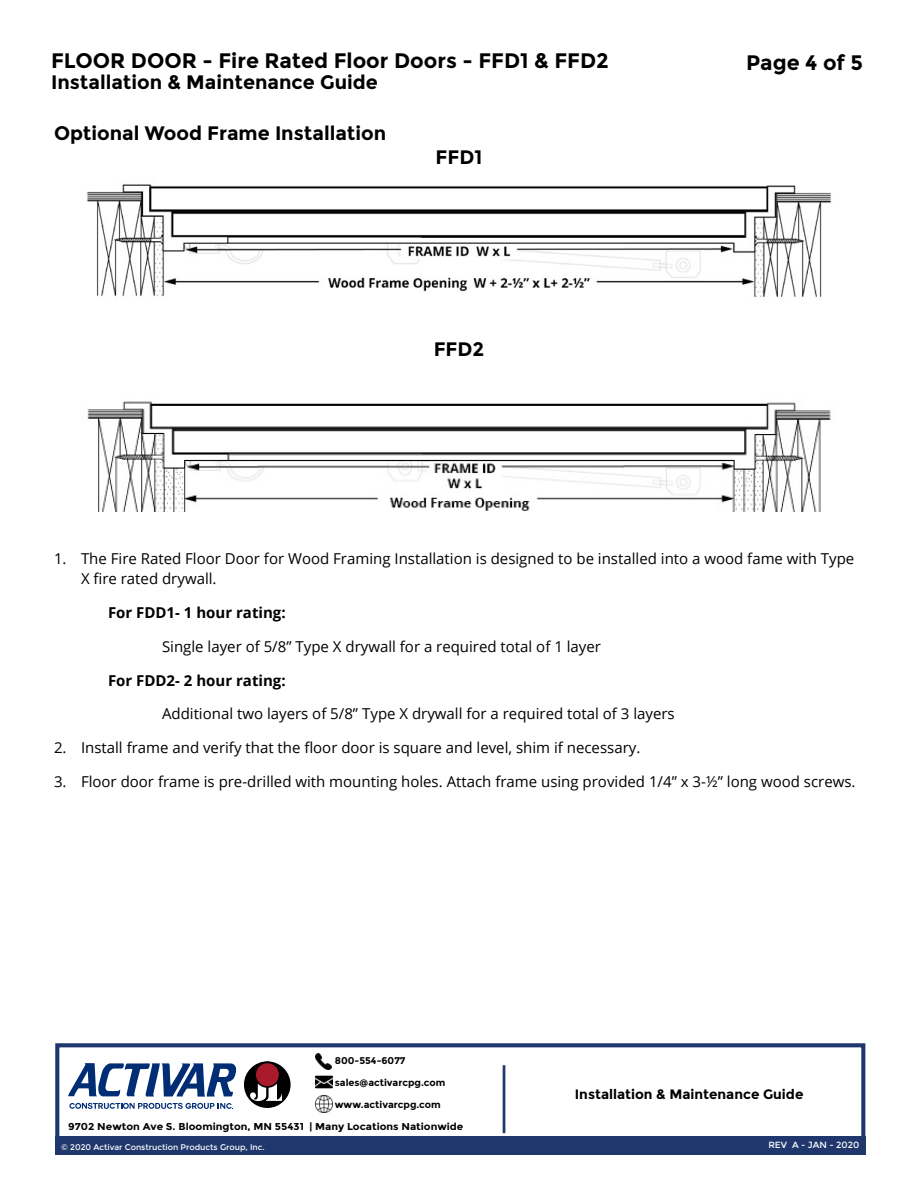
<style>
.page{position:relative;width:918px;height:1188px;background:#fff}
.page>*{position:absolute;margin:0;border:0;box-sizing:border-box;transform-origin:0 0}
.t1{font:700 21px "Montserrat";color:#000}
.Installation_Title{font:700 19.5px "Montserrat";color:#000}
.Section_Titles{font:700 19.5px "Montserrat";color:#000}
.t2{font:15px/20.2px "Open Sans";color:#000}
.t3{font:700 15px "Open Sans";color:#000}
.t4{font:700 13.65px "Montserrat";color:#000}
.t5{font:700 10.05px "Montserrat";color:#000;scale:1.05 1}
.t6{font:700 9.75px "Montserrat";color:#000}
.t7{font:9px "Montserrat";color:#fff}
.t8{font:8.25px "Montserrat";color:#fff}
</style>
<div class="page">
<div style="left:55px;top:1043px;width:810px;height:109px;border:4px solid #1f376c"></div>
<div style="left:55px;top:1136px;width:810px;height:19px;background:#1f376c"></div>
<hr style="left:503px;top:1065px;width:2px;height:68px;background:#1f376c">
<img style="left:316px;top:1054px;width:16px;height:16px">
<img style="left:315px;top:1075px;width:17px;height:14px">
<img style="left:316px;top:1096px;width:16px;height:16px">
<svg style="left:69px;top:1103px;width:164px;height:6px"></svg>
<svg style="left:68px;top:1063px;width:168px;height:34px"></svg>
<svg style="left:244px;top:1061px;width:47px;height:47px"></svg>
<svg style="left:254px;top:1062px;width:27px;height:26px"></svg>
<div style="left:256px;top:1063px;width:23px;height:23px;background:#a91a2d;border-radius:50%"></div>
<img style="left:87px;top:184px;width:745px;height:113px">
<img style="left:87px;top:401px;width:744px;height:111px">
<p class="t1" style="left:51px;top:48px;width:559px">FLOOR DOOR - Fire Rated Floor Doors - FFD1 &amp; FFD2</p>
<p class="Installation_Title" style="left:51px;top:70px;width:328px">Installation &amp; Maintenance Guide</p>
<p class="Installation_Title" style="left:54px;top:122px;width:334px">Optional Wood Frame Installation</p>
<p class="Section_Titles" style="left:436px;top:146px;width:48px">FFD1</p>
<p class="Section_Titles" style="left:434px;top:338px;width:52px">FFD2</p>
<h1 class="t1" style="left:746px;top:50px;width:118px">Page 4 of 5</h1>
<p class="t2" style="left:81px;top:548px;width:775px;text-indent:-27px">1. The Fire Rated Floor Door for Wood Framing Installation is designed to be installed into a wood fame with Type<br>X fire rated drywall.</p>
<p class="t3" style="left:108px;top:602px;width:179px">For FDD1- 1 hour rating:</p>
<p class="t2" style="left:162px;top:636px;width:441px">Single layer of 5/8” Type X drywall for a required total of 1 layer</p>
<p class="t3" style="left:108px;top:670px;width:179px">For FDD2- 2 hour rating:</p>
<p class="t2" style="left:162px;top:703px;width:514px">Additional two layers of 5/8” Type X drywall for a required total of 3 layers</p>
<p class="t2" style="left:54px;top:737px;width:588px">2. Install frame and verify that the floor door is square and level, shim if necessary.</p>
<p class="t2" style="left:54px;top:771px;width:803px">3. Floor door frame is pre-drilled with mounting holes. Attach frame using provided 1/4” x 3-½” long wood screws.</p>
<p class="t6" style="left:335px;top:1055px;width:72px">800-554-6077</p>
<p class="t6" style="left:335px;top:1077px;width:112px">sales@activarcpg.com</p>
<p class="t6" style="left:335px;top:1099px;width:107px">www.activarcpg.com</p>
<p class="t5" style="left:68px;top:1120px;width:378px">9702 Newton Ave S. Bloomington, MN 55431 | Many Locations Nationwide</p>
<p class="t8" style="left:61px;top:1142px;width:205px">© 2020 Activar Construction Products Group, Inc.</p>
<p class="t4" style="left:575px;top:1086px;width:230px">Installation &amp; Maintenance Guide</p>
<p class="t7" style="left:768px;top:1140px;width:92px">REV A - JAN - 2020</p>
</div>
